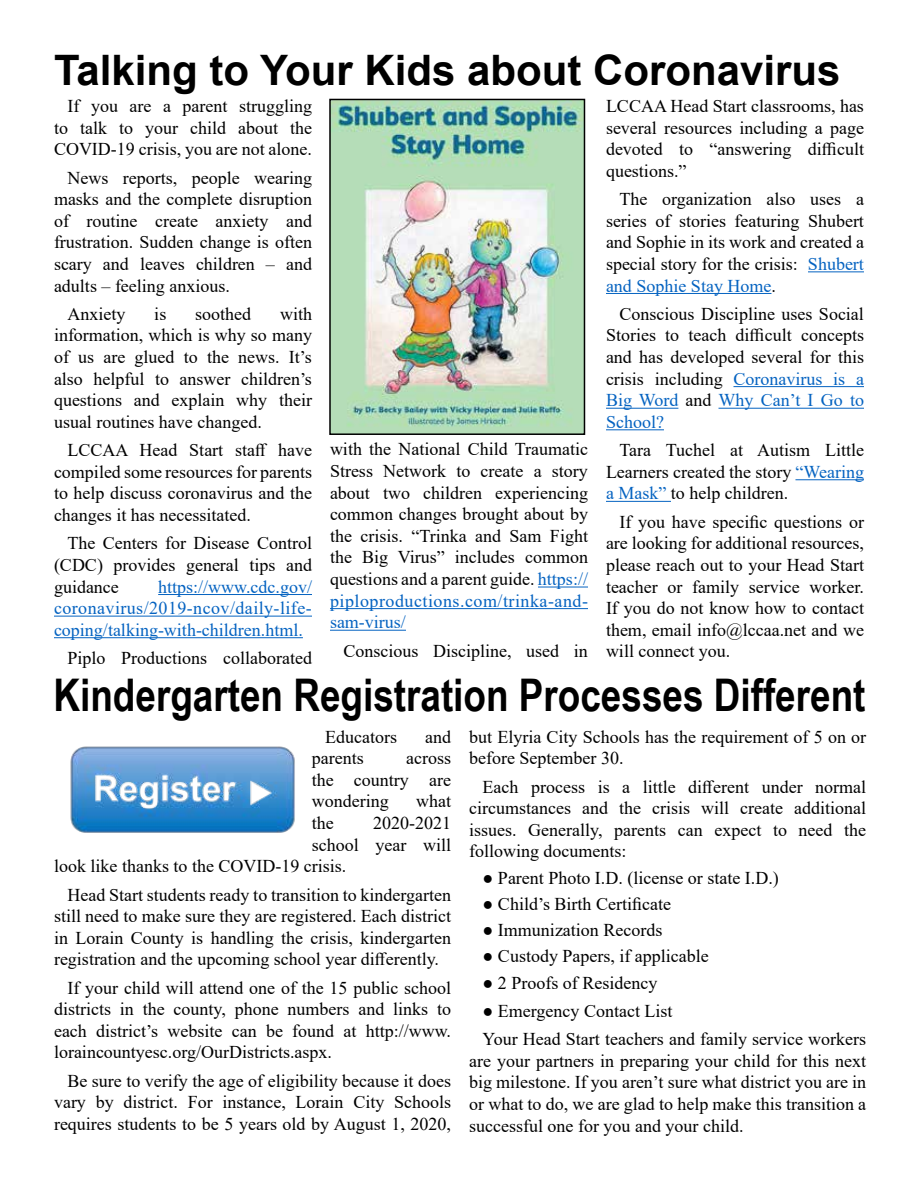
<style>
.page{position:relative;width:918px;height:1188px;background:#fff}
.page>*{position:absolute;margin:0;border:0;box-sizing:border-box;transform-origin:0 0}
.t1{font:700 45px "Arial Narrow";color:#000}
.t2{font:700 42px "Arial";color:#000}
.t3{font:18px/21.6px "Times New Roman";color:#000;text-align:justify}
.t4{font:18px/21.6px "Times New Roman";color:#0563c1;text-align:justify}
.s1{color:#0563c1}
</style>
<div class="page">
<hr style="left:158px;top:594px;width:154px;height:1px;background:#0563c1">
<hr style="left:54px;top:616px;width:258px;height:1px;background:#0563c1">
<hr style="left:54px;top:637px;width:249px;height:1px;background:#0563c1">
<hr style="left:538px;top:587px;width:50px;height:1px;background:#0563c1">
<hr style="left:330px;top:608px;width:258px;height:1px;background:#0563c1">
<hr style="left:330px;top:630px;width:76px;height:1px;background:#0563c1">
<hr style="left:808px;top:271px;width:56px;height:1px;background:#0563c1">
<hr style="left:606px;top:293px;width:165px;height:1px;background:#0563c1">
<hr style="left:734px;top:386px;width:130px;height:1px;background:#0563c1">
<hr style="left:606px;top:408px;width:72px;height:1px;background:#0563c1">
<hr style="left:719px;top:408px;width:145px;height:1px;background:#0563c1">
<hr style="left:606px;top:429px;width:58px;height:1px;background:#0563c1">
<hr style="left:795px;top:479px;width:69px;height:1px;background:#0563c1">
<hr style="left:606px;top:501px;width:65px;height:1px;background:#0563c1">
<img style="left:332px;top:102px;width:250px;height:330px">
<div style="left:329px;top:99px;width:256px;height:336px;border:2px solid #000"></div>
<img style="left:70px;top:746px;width:225px;height:87px">
<h2 class="t2" style="left:54px;top:40px;width:788px">Talking to Your Kids about Coronavirus</h2>
<p class="t3" style="left:54px;top:95px;width:260px;text-indent:14px">If you are a parent struggling to talk to your child about the COVID-19 crisis, you are not alone.</p>
<p class="t3" style="left:54px;top:166px;width:260px;text-indent:14px">News reports, people wearing masks and the complete disruption of routine create anxiety and frustration. Sudden change is often scary and leaves children – and adults – feeling anxious.</p>
<p class="t3" style="left:68px;top:302px;width:59px">Anxiety</p>
<p class="t3" style="left:154px;top:302px;width:14px">is</p>
<p class="t3" style="left:195px;top:302px;width:57px">soothed</p>
<p class="t3" style="left:54px;top:302px;width:260px;text-indent:226px">with information, which is why so many of us are glued to the news. It’s also helpful to answer children’s questions and explain why their usual routines have changed.</p>
<p class="t3" style="left:54px;top:439px;width:260px;text-indent:14px">LCCAA Head Start staff have compiled some resources for parents to help discuss coronavirus and the changes it has necessitated.</p>
<p class="t3" style="left:54px;top:532px;width:260px;text-indent:14px">The Centers for Disease Control (CDC) provides general tips and guidance</p>
<p class="t4" style="left:54px;top:575px;width:260px;text-indent:104px">https://www.cdc.gov/ coronavirus/2019-ncov/daily-life&shy;coping/talking-with-children.html.</p>
<p class="t3" style="left:68px;top:647px;width:246px">Piplo Productions collaborated</p>
<p class="t3" style="left:330px;top:438px;width:260px">with the National Child Traumatic Stress Network to create a story about two children experiencing common changes brought about by the crisis. “Trinka and Sam Fight the Big Virus” includes common questions and a parent guide. <span class="s1">https:// piploproductions.com/trinka-and&shy;sam-virus/</span></p>
<p class="t3" style="left:344px;top:639px;width:246px">Conscious Discipline, used in</p>
<p class="t3" style="left:606px;top:95px;width:260px">LCCAA Head Start classrooms, has several resources including a page devoted to “answering difficult questions.”</p>
<p class="t3" style="left:606px;top:188px;width:260px;text-indent:14px">The organization also uses a series of stories featuring Shubert and Sophie in its work and created a special story for the crisis: <span class="s1">Shubert and Sophie Stay Home</span>.</p>
<p class="t3" style="left:606px;top:302px;width:260px;text-indent:14px">Conscious Discipline uses Social Stories to teach difficult concepts and has developed several for this crisis including <span class="s1">Coronavirus is a Big Word</span> and <span class="s1">Why Can’t I Go to School?</span></p>
<p class="t3" style="left:606px;top:439px;width:260px;text-indent:14px">Tara Tuchel at Autism Little Learners created the story <span class="s1">“Wearing a Mask”</span> to help children.</p>
<p class="t3" style="left:606px;top:510px;width:260px;text-indent:14px">If you have specific questions or are looking for additional resources, please reach out to your Head Start teacher or family service worker.<br>If you do not know how to contact them, email info@lccaa.net and we will connect you.</p>
<h1 class="t1" style="left:53px;top:661px;width:814px">Kindergarten Registration Processes Different</h1>
<p class="t3" style="left:325px;top:725px;width:73px">Educators</p>
<p class="t3" style="left:425px;top:725px;width:27px">and</p>
<p class="t3" style="left:312px;top:747px;width:53px">parents</p>
<p class="t3" style="left:312px;top:747px;width:141px;text-indent:94px">across the country are wondering</p>
<p class="t3" style="left:416px;top:790px;width:36px">what</p>
<p class="t3" style="left:312px;top:812px;width:23px">the</p>
<p class="t3" style="left:373px;top:812px;width:79px">2020-2021</p>
<p class="t3" style="left:312px;top:833px;width:141px">school year will</p>
<p class="t3" style="left:54px;top:855px;width:294px">look like thanks to the COVID-19 crisis.</p>
<p class="t3" style="left:54px;top:883px;width:399px;text-indent:14px">Head Start students ready to transition to kindergarten still need to make sure they are registered. Each district in Lorain County is handling the crisis, kindergarten registration and the upcoming school year differently.</p>
<p class="t3" style="left:54px;top:976px;width:399px;text-indent:14px">If your child will attend one of the 15 public school districts in the county, phone numbers and links to each district’s website can be found at http://www. loraincountyesc.org/OurDistricts.aspx.</p>
<p class="t3" style="left:54px;top:1069px;width:399px;text-indent:14px">Be sure to verify the age of eligibility because it does vary by district. For instance, Lorain City Schools requires students to be 5 years old by August 1, 2020,</p>
<p class="t3" style="left:469px;top:725px;width:399px">but Elyria City Schools has the requirement of 5 on or before September 30.</p>
<p class="t3" style="left:469px;top:775px;width:399px;text-indent:14px">Each process is a little different under normal circumstances and the crisis will create additional issues. Generally, parents can expect to need the following documents:</p>
<p class="t3" style="left:483px;top:866px;width:298px">● Parent Photo I.D. (license or state I.D.)</p>
<p class="t3" style="left:483px;top:892px;width:190px">● Child’s Birth Certificate</p>
<p class="t3" style="left:483px;top:919px;width:181px">● Immunization Records</p>
<p class="t3" style="left:483px;top:945px;width:228px">● Custody Papers, if applicable</p>
<p class="t3" style="left:483px;top:971px;width:176px">● 2 Proofs of Residency</p>
<p class="t3" style="left:483px;top:996px;width:385px;line-height:28.3px">● Emergency Contact List<br>Your Head Start teachers and family service workers</p>
<p class="t3" style="left:469px;top:1049px;width:399px">are your partners in preparing your child for this next big milestone. If you aren’t sure what district you are in or what to do, we are glad to help make this transition a successful one for you and your child.</p>
</div>
